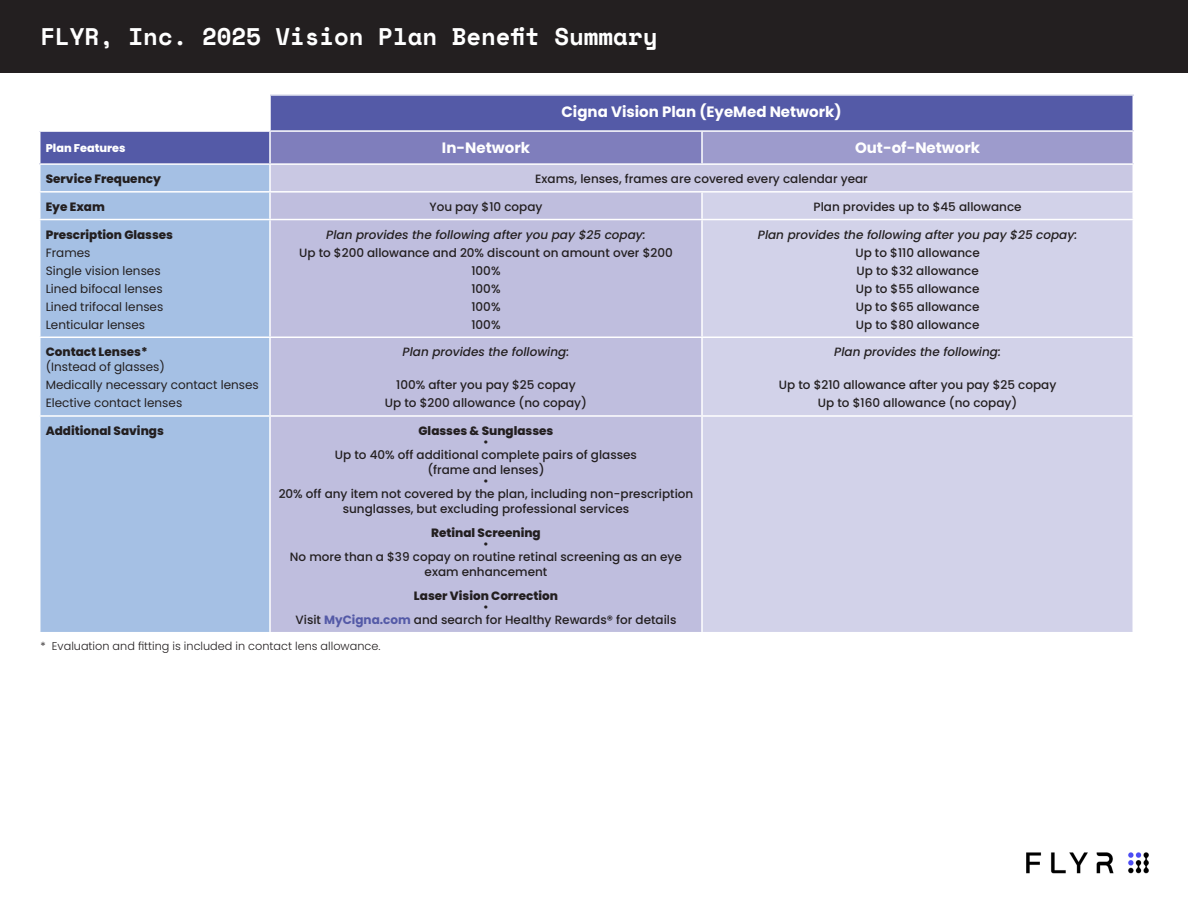
<style>
.page{position:relative;width:1188px;height:918px;background:#fff}
.page>*{position:absolute;margin:0;border:0;box-sizing:border-box;transform-origin:0 0}
.t1{font:700 24px "Space Mono";color:#fff}
.t2{font:700 15px "Poppins";color:#fff}
.t3{font:500 12px/15px "Poppins";color:#231f20;text-align:center}
.t4{font:12px "Poppins";color:#231f20}
.t5{font:italic 500 12px "Poppins";color:#231f20}
.t6{font:800 12px "Poppins";color:#231f20}
.t7{font:300 11.25px "Poppins";color:#231f20}
.t8{font:800 11.25px "Poppins";color:#fff}
.s1{font-weight:700;color:#545aa7}
</style>
<div class="page">
<div style="left:0;top:0;width:1188px;height:72px;background:#231f20"></div>
<div style="left:270px;top:95px;width:863px;height:36px;background:#545aa7"></div>
<div style="left:40px;top:131px;width:230px;height:33px;background:#545aa7"></div>
<div style="left:270px;top:131px;width:432px;height:33px;background:#7f7ebc"></div>
<div style="left:702px;top:131px;width:431px;height:33px;background:#9d9bcc"></div>
<div style="left:40px;top:165px;width:229px;height:467px;background:#a5c0e4"></div>
<div style="left:270px;top:164px;width:863px;height:28px;background:#c9c8e3"></div>
<div style="left:271px;top:193px;width:430px;height:439px;background:#bfbede"></div>
<div style="left:703px;top:193px;width:429px;height:439px;background:#d2d2e9"></div>
<hr style="left:270px;top:94px;width:432px;height:2px;background:#fff">
<hr style="left:269px;top:96px;width:2px;height:34px;background:#fff">
<hr style="left:702px;top:94px;width:432px;height:2px;background:#fff">
<hr style="left:1132px;top:96px;width:2px;height:34px;background:#fff">
<hr style="left:39px;top:130px;width:231px;height:2px;background:#fff">
<hr style="left:270px;top:130px;width:432px;height:2px;background:#fff">
<hr style="left:269px;top:132px;width:2px;height:31px;background:#fff">
<hr style="left:702px;top:130px;width:432px;height:2px;background:#fff">
<hr style="left:701px;top:132px;width:2px;height:31px;background:#fff">
<hr style="left:1132px;top:132px;width:2px;height:31px;background:#fff">
<hr style="left:39px;top:163px;width:231px;height:2px;background:#fff">
<hr style="left:270px;top:163px;width:432px;height:2px;background:#fff">
<hr style="left:269px;top:165px;width:2px;height:26px;background:#fff">
<hr style="left:702px;top:163px;width:432px;height:2px;background:#fff">
<hr style="left:1132px;top:165px;width:2px;height:26px;background:#fff">
<hr style="left:39px;top:191px;width:231px;height:2px;background:#fff">
<hr style="left:270px;top:191px;width:432px;height:2px;background:#fff">
<hr style="left:702px;top:191px;width:432px;height:2px;background:#fff">
<hr style="left:39px;top:219px;width:231px;height:1px;background:#fff">
<hr style="left:270px;top:219px;width:432px;height:1px;background:#fff">
<hr style="left:702px;top:219px;width:432px;height:1px;background:#fff">
<hr style="left:39px;top:337px;width:231px;height:1px;background:#fff">
<hr style="left:270px;top:337px;width:432px;height:1px;background:#fff">
<hr style="left:702px;top:337px;width:432px;height:1px;background:#fff">
<hr style="left:39px;top:415px;width:231px;height:2px;background:#fff">
<hr style="left:270px;top:415px;width:432px;height:2px;background:#fff">
<hr style="left:702px;top:415px;width:432px;height:2px;background:#fff">
<img style="left:1026px;top:852px;width:123px;height:22px">
<p class="t1" style="left:40px;top:18px;width:618px">FLYR, Inc. 2025 Vision Plan Benefit Summary</p>
<p class="t2" style="left:562px;top:103px;width:282px">Cigna Vision Plan (EyeMed Network)</p>
<p class="t8" style="left:46px;top:141px;width:81px">Plan Features</p>
<p class="t2" style="left:442px;top:139px;width:90px">In-Network</p>
<p class="t2" style="left:855px;top:139px;width:127px">Out-of-Network</p>
<p class="t6" style="left:46px;top:172px;width:117px">Service Frequency</p>
<p class="t3" style="left:535px;top:172px;width:334px">Exams, lenses, frames are covered every calendar year</p>
<p class="t6" style="left:46px;top:200px;width:61px">Eye Exam</p>
<p class="t3" style="left:429px;top:199px;width:115px">You pay $10 copay</p>
<p class="t3" style="left:814px;top:199px;width:210px">Plan provides up to $45 allowance</p>
<p class="t6" style="left:46px;top:227px;width:129px">Prescription Glasses</p>
<p class="t4" style="left:46px;top:245px;width:46px">Frames</p>
<p class="t4" style="left:46px;top:263px;width:116px">Single vision lenses</p>
<p class="t4" style="left:46px;top:281px;width:118px">Lined bifocal lenses</p>
<p class="t4" style="left:46px;top:299px;width:119px">Lined trifocal lenses</p>
<p class="t4" style="left:46px;top:317px;width:101px">Lenticular lenses</p>
<p class="t5" style="left:326px;top:227px;width:321px">Plan provides the following after you pay $25 copay:</p>
<p class="t3" style="left:299px;top:245px;width:375px">Up to $200 allowance and 20% discount on amount over $200</p>
<p class="t3" style="left:471px;top:263px;width:31px">100%</p>
<p class="t3" style="left:471px;top:281px;width:31px">100%</p>
<p class="t3" style="left:471px;top:299px;width:31px">100%</p>
<p class="t3" style="left:471px;top:317px;width:31px">100%</p>
<p class="t5" style="left:758px;top:227px;width:321px">Plan provides the following after you pay $25 copay:</p>
<p class="t3" style="left:855px;top:245px;width:126px">Up to $110 allowance</p>
<p class="t3" style="left:856px;top:263px;width:124px">Up to $32 allowance</p>
<p class="t3" style="left:856px;top:281px;width:125px">Up to $55 allowance</p>
<p class="t3" style="left:856px;top:299px;width:125px">Up to $65 allowance</p>
<p class="t3" style="left:856px;top:317px;width:125px">Up to $80 allowance</p>
<p class="t6" style="left:46px;top:345px;width:103px">Contact Lenses*</p>
<p class="t4" style="left:46px;top:360px;width:121px">(Instead of glasses)</p>
<p class="t4" style="left:46px;top:378px;width:215px">Medically necessary contact lenses</p>
<p class="t4" style="left:46px;top:396px;width:138px">Elective contact lenses</p>
<p class="t5" style="left:403px;top:345px;width:168px">Plan provides the following:</p>
<p class="t3" style="left:396px;top:378px;width:181px">100% after you pay $25 copay</p>
<p class="t3" style="left:385px;top:396px;width:204px">Up to $200 allowance (no copay)</p>
<p class="t6" style="left:46px;top:424px;width:120px">Additional Savings</p>
<p class="t6" style="left:419px;top:424px;width:136px">Glasses &amp; Sunglasses</p>
<p class="t3" style="left:483px;top:435px;width:7px">•</p>
<p class="t3" style="left:335px;top:447px;width:304px">Up to 40% off additional complete pairs of glasses</p>
<p class="t3" style="left:427px;top:462px;width:119px">(frame and lenses)</p>
<p class="t3" style="left:483px;top:474px;width:7px">•</p>
<p class="t3" style="left:279px;top:486px;width:416px">20% off any item not covered by the plan, including non-prescription sunglasses, but excluding professional services</p>
<p class="t6" style="left:431px;top:526px;width:111px">Retinal Screening</p>
<p class="t3" style="left:483px;top:537px;width:7px">•</p>
<p class="t3" style="left:290px;top:549px;width:394px">No more than a $39 copay on routine retinal screening as an eye exam enhancement</p>
<p class="t6" style="left:414px;top:589px;width:145px">Laser Vision Correction</p>
<p class="t3" style="left:483px;top:600px;width:7px">•</p>
<p class="t3" style="left:296px;top:612px;width:382px">Visit <span class="s1">MyCigna.com</span> and search for Healthy Rewards® for details</p>
<p class="t7" style="left:40px;top:640px;width:341px">* Evaluation and fitting is included in contact lens allowance.</p>
<p class="t5" style="left:834px;top:345px;width:168px">Plan provides the following:</p>
<p class="t3" style="left:779px;top:378px;width:279px">Up to $210 allowance after you pay $25 copay</p>
<p class="t3" style="left:818px;top:396px;width:201px">Up to $160 allowance (no copay)</p>
</div>
